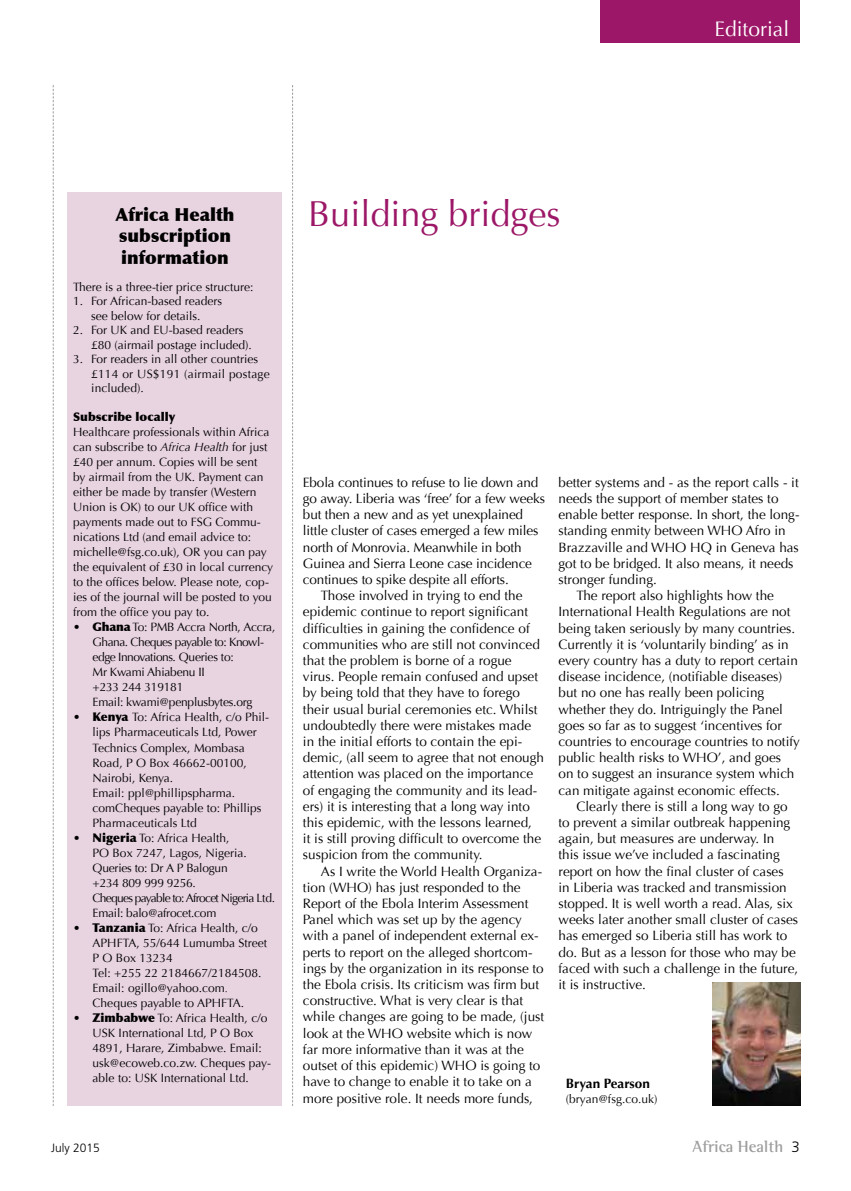
<style>
.page{position:relative;width:851px;height:1191px;background:#fff}
.page>*{position:absolute;margin:0;border:0;box-sizing:border-box;transform-origin:0 0}
.t1{font:36px "Optima";color:#9c1767}
.t2{font:21px "Optima";color:#fff}
.t3{font:900 18px/21.6px "Optima";color:#000}
.t4{font:700 16.5px "Rotis Semi Serif";color:#9d9d9c}
.t5{font:13.5px "Optima";color:#000}
.t6{font:700 13.5px "Optima";color:#000}
.t7{font:12px/15px "Optima";color:#000}
.t8{font:12px/15px "Optima";letter-spacing:-.02em;color:#000}
.t9{font:900 12px "Optima";color:#000}
.t10{font:300 12px "Frutiger LT Std";color:#000}
.s1{font-style:italic}
.s2{font-weight:900}
.s3{font-family:"Times New Roman"}
.s4{font-family:"Frutiger LT Std";font-weight:300;font-size:15px;color:#000}
</style>
<div class="page">
<svg style="left:292px;top:85px;width:1px;height:1021px"></svg>
<svg style="left:53px;top:85px;width:1px;height:1021px"></svg>
<div style="left:67px;top:193px;width:214px;height:913px;background:#e8d3e0"></div>
<img style="left:712px;top:982px;width:88px;height:123px">
<div style="left:600px;top:0;width:199px;height:43px;background:#9c1767"></div>
<h2 class="t2" style="left:714px;top:17px;width:76px">Editorial</h2>
<h3 class="t3" style="left:115px;top:204px;width:120px">Africa Health subscription information</h3>
<p class="t7" style="left:73px;top:280px;width:182px">There is a three-tier price structure:</p>
<p class="t7" style="left:73px;top:294px;width:151px;line-height:14.4px;text-align:center">1. For African-based readers see below for details.</p>
<p class="t7" style="left:91px;top:323px;width:162px;line-height:14.4px;text-indent:-18px">2. For UK and EU-based readers £80 (airmail postage included).</p>
<p class="t7" style="left:91px;top:352px;width:180px;line-height:14.4px;text-indent:-18px">3. For readers in all other countries £114 or US$191 (airmail postage included).</p>
<p class="t9" style="left:73px;top:410px;width:103px">Subscribe locally</p>
<p class="t7" style="left:73px;top:425px;width:201px">Healthcare professionals within Africa can subscribe to <span class="s1">Africa Health</span> for just £40 per annum. Copies will be sent<br>by airmail from the UK. Payment can either be made by transfer (Western Union is OK) to our UK office with payments made out to FSG Commu&shy;nications Ltd (and email advice to: michelle@fsg.co.uk), OR you can pay the equivalent of £30 in local currency to the offices below. Please note, cop&shy;ies of the journal will be posted to you from the office you pay to.</p>
<p class="t8" style="left:93px;top:620px;width:184px;text-indent:-20px">• <span class="s2">Ghana</span> To: PMB Accra North, Accra,<br>Ghana. Cheques payable to: Knowl&shy;edge Innovations. Queries to:<br>Mr Kwami Ahiabenu II<br>+233 244 319181<br>Email: kwami@penplusbytes.org</p>
<p class="t7" style="left:93px;top:710px;width:178px;text-indent:-20px">• <span class="s2">Kenya</span> To: Africa Health, c/o Phil&shy;lips Pharmaceuticals Ltd, Power<br>Technics Complex, Mombasa<br>Road, P O Box 46662-00100,<br>Nairobi, Kenya.<br>Email: ppl@phillipspharma. comCheques payable to: Phillips<br>Pharmaceuticals Ltd</p>
<p class="t8" style="left:93px;top:830px;width:184px;text-indent:-20px">• <span class="s2">Nigeria</span> To: Africa Health,<br>PO Box 7247, Lagos, Nigeria.<br>Queries to: Dr A P Balogun<br>+234 809 999 9256.<br>Cheques payable to: Afrocet Nigeria Ltd.<br>Email: balo@afrocet.com</p>
<p class="t7" style="left:93px;top:920px;width:176px;text-indent:-20px">• <span class="s2">Tanzania</span> To: Africa Health, c/o<br>APHFTA, 55/644 Lumumba Street<br>P O Box 13234<br>Tel: +255 22 2184667/2184508.<br>Email: ogillo@yahoo.com<span class="s3">.<br></span>Cheques payable to APHFTA.</p>
<p class="t7" style="left:93px;top:1010px;width:180px;text-indent:-20px">• <span class="s2">Zimbabwe</span> To: Africa Health, c/o<br>USK International Ltd, P O Box<br>4891, Harare, Zimbabwe. Email: usk@ecoweb.co.zw. Cheques pay&shy;able to: USK International Ltd.</p>
<h1 class="t1" style="left:308px;top:193px;width:254px">Building bridges</h1>
<p class="t5" style="left:303px;top:474px;width:237px">Ebola continues to refuse to lie down and</p>
<p class="t5" style="left:303px;top:490px;width:243px">go away. Liberia was ‘free’ for a few weeks</p>
<p class="t5" style="left:303px;top:506px;width:222px">but then a new and as yet unexplained</p>
<p class="t5" style="left:303px;top:523px;width:237px">little cluster of cases emerged a few miles</p>
<p class="t5" style="left:303px;top:539px;width:220px">north of Monrovia. Meanwhile in both</p>
<p class="t5" style="left:303px;top:555px;width:230px">Guinea and Sierra Leone case incidence</p>
<p class="t5" style="left:303px;top:571px;width:207px">continues to spike despite all efforts.</p>
<p class="t5" style="left:321px;top:587px;width:203px">Those involved in trying to end the</p>
<p class="t5" style="left:303px;top:604px;width:227px">epidemic continue to report significant</p>
<p class="t5" style="left:303px;top:620px;width:228px">difficulties in gaining the confidence of</p>
<p class="t5" style="left:303px;top:636px;width:238px">communities who are still not convinced</p>
<p class="t5" style="left:303px;top:652px;width:210px">that the problem is borne of a rogue</p>
<p class="t5" style="left:303px;top:668px;width:236px">virus. People remain confused and upset</p>
<p class="t5" style="left:303px;top:685px;width:218px">by being told that they have to forego</p>
<p class="t5" style="left:303px;top:701px;width:236px">their usual burial ceremonies etc. Whilst</p>
<p class="t5" style="left:303px;top:717px;width:230px">undoubtedly there were mistakes made</p>
<p class="t5" style="left:303px;top:733px;width:221px">in the initial efforts to contain the epi-</p>
<p class="t5" style="left:303px;top:749px;width:242px">demic, (all seem to agree that not enough</p>
<p class="t5" style="left:303px;top:766px;width:232px">attention was placed on the importance</p>
<p class="t5" style="left:303px;top:782px;width:236px">of engaging the community and its lead-</p>
<p class="t5" style="left:303px;top:798px;width:228px">ers) it is interesting that a long way into</p>
<p class="t5" style="left:303px;top:814px;width:230px">this epidemic, with the lessons learned,</p>
<p class="t5" style="left:303px;top:830px;width:239px">it is still proving difficult to overcome the</p>
<p class="t5" style="left:303px;top:847px;width:181px">suspicion from the community.</p>
<p class="t5" style="left:321px;top:863px;width:223px">As I write the World Health Organiza-</p>
<p class="t5" style="left:303px;top:879px;width:219px">tion (WHO) has just responded to the</p>
<p class="t5" style="left:303px;top:895px;width:227px">Report of the Ebola Interim Assessment</p>
<p class="t5" style="left:303px;top:911px;width:220px">Panel which was set up by the agency</p>
<p class="t5" style="left:303px;top:928px;width:237px">with a panel of independent external ex-</p>
<p class="t5" style="left:303px;top:944px;width:231px">perts to report on the alleged shortcom-</p>
<p class="t5" style="left:303px;top:960px;width:242px">ings by the organization in its response to</p>
<p class="t5" style="left:303px;top:976px;width:238px">the Ebola crisis. Its criticism was firm but</p>
<p class="t5" style="left:303px;top:992px;width:222px">constructive. What is very clear is that</p>
<p class="t5" style="left:303px;top:1009px;width:243px">while changes are going to be made, (just</p>
<p class="t5" style="left:303px;top:1025px;width:231px">look at the WHO website which is now</p>
<p class="t5" style="left:303px;top:1041px;width:222px">far more informative than it was at the</p>
<p class="t5" style="left:303px;top:1057px;width:239px">outset of this epidemic) WHO is going to</p>
<p class="t5" style="left:303px;top:1073px;width:230px">have to change to enable it to take on a</p>
<p class="t5" style="left:303px;top:1090px;width:231px">more positive role. It needs more funds,</p>
<p class="t5" style="left:558px;top:474px;width:242px">better systems and - as the report calls - it</p>
<p class="t5" style="left:558px;top:490px;width:221px">needs the support of member states to</p>
<p class="t5" style="left:558px;top:506px;width:242px">enable better response. In short, the long-</p>
<p class="t5" style="left:558px;top:523px;width:229px">standing enmity between WHO Afro in</p>
<p class="t5" style="left:558px;top:539px;width:242px">Brazzaville and WHO HQ in Geneva has</p>
<p class="t5" style="left:558px;top:555px;width:236px">got to be bridged. It also means, it needs</p>
<p class="t5" style="left:558px;top:571px;width:100px">stronger funding.</p>
<p class="t5" style="left:576px;top:587px;width:199px">The report also highlights how the</p>
<p class="t5" style="left:558px;top:604px;width:233px">International Health Regulations are not</p>
<p class="t5" style="left:558px;top:620px;width:238px">being taken seriously by many countries.</p>
<p class="t5" style="left:558px;top:636px;width:232px">Currently it is ‘voluntarily binding’ as in</p>
<p class="t5" style="left:558px;top:652px;width:241px">every country has a duty to report certain</p>
<p class="t5" style="left:558px;top:668px;width:225px">disease incidence, (notifiable diseases)</p>
<p class="t5" style="left:558px;top:685px;width:207px">but no one has really been policing</p>
<p class="t5" style="left:558px;top:701px;width:226px">whether they do. Intriguingly the Panel</p>
<p class="t5" style="left:558px;top:717px;width:225px">goes so far as to suggest ‘incentives for</p>
<p class="t5" style="left:558px;top:733px;width:243px">countries to encourage countries to notify</p>
<p class="t5" style="left:558px;top:749px;width:224px">public health risks to WHO’, and goes</p>
<p class="t5" style="left:558px;top:766px;width:237px">on to suggest an insurance system which</p>
<p class="t5" style="left:558px;top:782px;width:223px">can mitigate against economic effects.</p>
<p class="t5" style="left:576px;top:798px;width:212px">Clearly there is still a long way to go</p>
<p class="t5" style="left:558px;top:814px;width:233px">to prevent a similar outbreak happening</p>
<p class="t5" style="left:558px;top:830px;width:217px">again, but measures are underway. In</p>
<p class="t5" style="left:558px;top:847px;width:223px">this issue we’ve included a fascinating</p>
<p class="t5" style="left:558px;top:863px;width:226px">report on how the final cluster of cases</p>
<p class="t5" style="left:558px;top:879px;width:230px">in Liberia was tracked and transmission</p>
<p class="t5" style="left:558px;top:895px;width:236px">stopped. It is well worth a read. Alas, six</p>
<p class="t5" style="left:558px;top:911px;width:241px">weeks later another small cluster of cases</p>
<p class="t5" style="left:558px;top:928px;width:230px">has emerged so Liberia still has work to</p>
<p class="t5" style="left:558px;top:944px;width:239px">do. But as a lesson for those who may be</p>
<p class="t5" style="left:558px;top:960px;width:241px">faced with such a challenge in the future,</p>
<p class="t5" style="left:558px;top:976px;width:89px">it is instructive.</p>
<p class="t6" style="left:566px;top:1076px;width:85px">Bryan Pearson</p>
<p class="t7" style="left:566px;top:1091px;width:93px">(bryan@fsg.co.uk)</p>
<p class="t10" style="left:51px;top:1141px;width:50px">July 2015</p>
<p class="t4" style="left:692px;top:1137px;width:109px">Africa Health <span class="s4">3</span></p>
</div>
